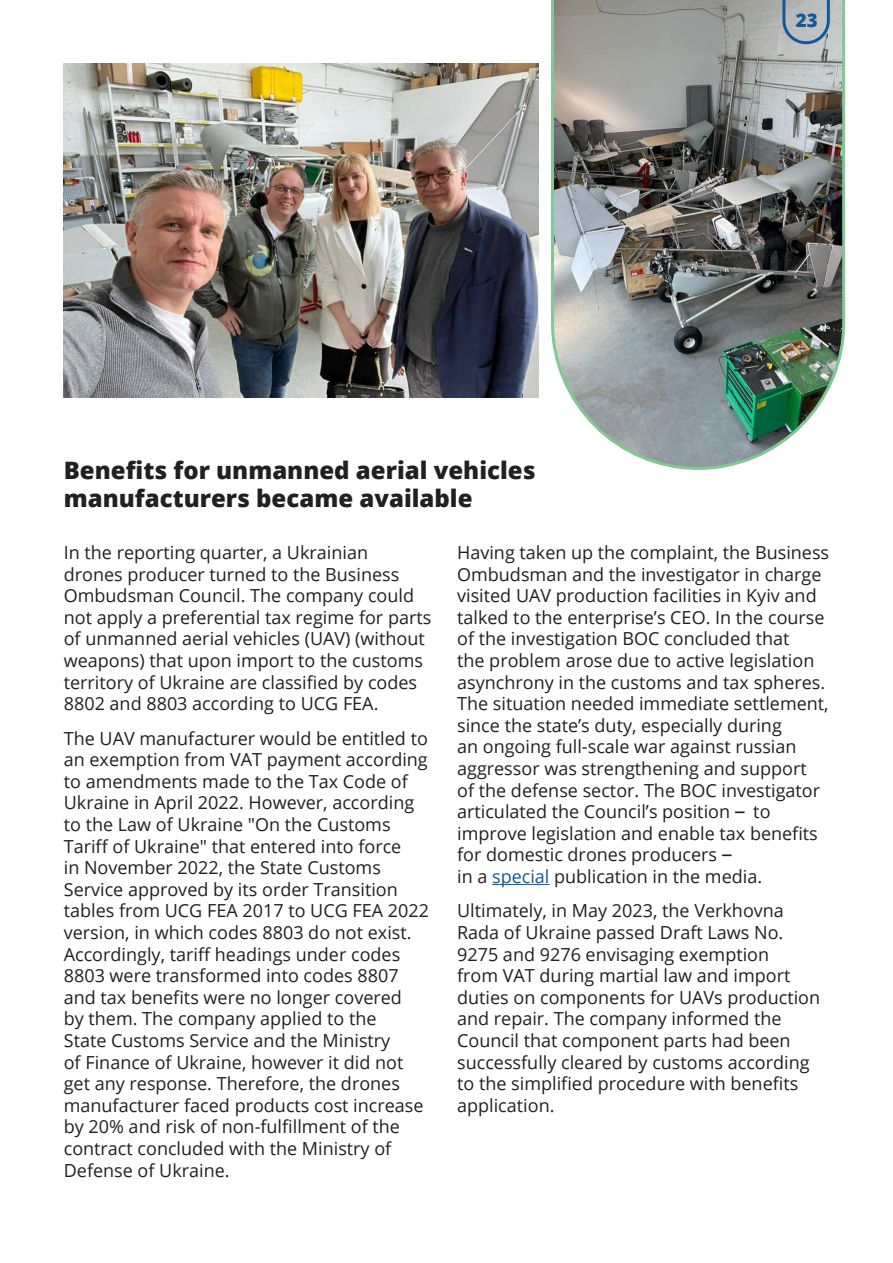
<style>
.page{position:relative;width:893px;height:1263px;background:#fff}
.page>*{position:absolute;margin:0;border:0;box-sizing:border-box;transform-origin:0 0}
.t1{font:800 24px/28.8px "Open Sans";color:#231f20}
.t2{font:800 18.75px "Open Sans";color:#10589a}
.t3{font:18px/21.6px "Open Sans";color:#231f20}
.s1{color:#10589a}
</style>
<div class="page">
<img style="left:64px;top:64px;width:475px;height:334px">
<img style="left:551px;top:0;width:294px;height:470px">
<svg style="left:782px;top:0;width:48px;height:44px;background:#a0adb6"></svg>
<hr style="left:492px;top:884px;width:57px;height:1px;background:#10589a">
<p class="t2" style="left:796px;top:6px;width:23px">23</p>
<p class="t1" style="left:64px;top:454px;width:473px">Benefits for unmanned aerial vehicles manufacturers became available</p>
<p class="t3" style="left:64px;top:541px;width:369px">In the reporting quarter, a Ukrainian drones producer turned to the Business Ombudsman Council. The company could not apply a preferential tax regime for parts of unmanned aerial vehicles (UAV) (without weapons) that upon import to the customs territory of Ukraine are classified by codes 8802 and 8803 according to UCG FEA.</p>
<p class="t3" style="left:64px;top:727px;width:367px">The UAV manufacturer would be entitled to an exemption from VAT payment according to amendments made to the Tax Code of Ukraine in April 2022. However, according to the Law of Ukraine "On the Customs Tariff of Ukraine" that entered into force<br>in November 2022, the State Customs Service approved by its order Transition tables from UCG FEA 2017 to UCG FEA 2022 version, in which codes 8803 do not exist.<br>Accordingly, tariff headings under codes 8803 were transformed into codes 8807 and tax benefits were no longer covered<br>by them. The company applied to the<br>State Customs Service and the Ministry<br>of Finance of Ukraine, however it did not get any response. Therefore, the drones manufacturer faced products cost increase by 20% and risk of non-fulfillment of the contract concluded with the Ministry of Defense of Ukraine.</p>
<p class="t3" style="left:457px;top:541px;width:374px">Having taken up the complaint, the Business Ombudsman and the investigator in charge visited UAV production facilities in Kyiv and talked to the enterprise’s CEO. In the course of the investigation BOC concluded that<br>the problem arose due to active legislation asynchrony in the customs and tax spheres.<br>The situation needed immediate settlement, since the state’s duty, especially during<br>an ongoing full-scale war against russian aggressor was strengthening and support<br>of the defense sector. The BOC investigator articulated the Council’s position</p>
<p class="t3" style="left:457px;top:800px;width:362px;text-indent:296px">to improve legislation and enable tax benefits for domestic drones producers<br>in a <span class="s1">special</span> publication in the media.</p>
<p class="t3" style="left:457px;top:900px;width:365px">Ultimately, in May 2023, the Verkhovna Rada of Ukraine passed Draft Laws No.<br>9275 and 9276 envisaging exemption<br>from VAT during martial law and import duties on components for UAVs production and repair. The company informed the Council that component parts had been successfully cleared by customs according to the simplified procedure with benefits application.</p>
</div>
